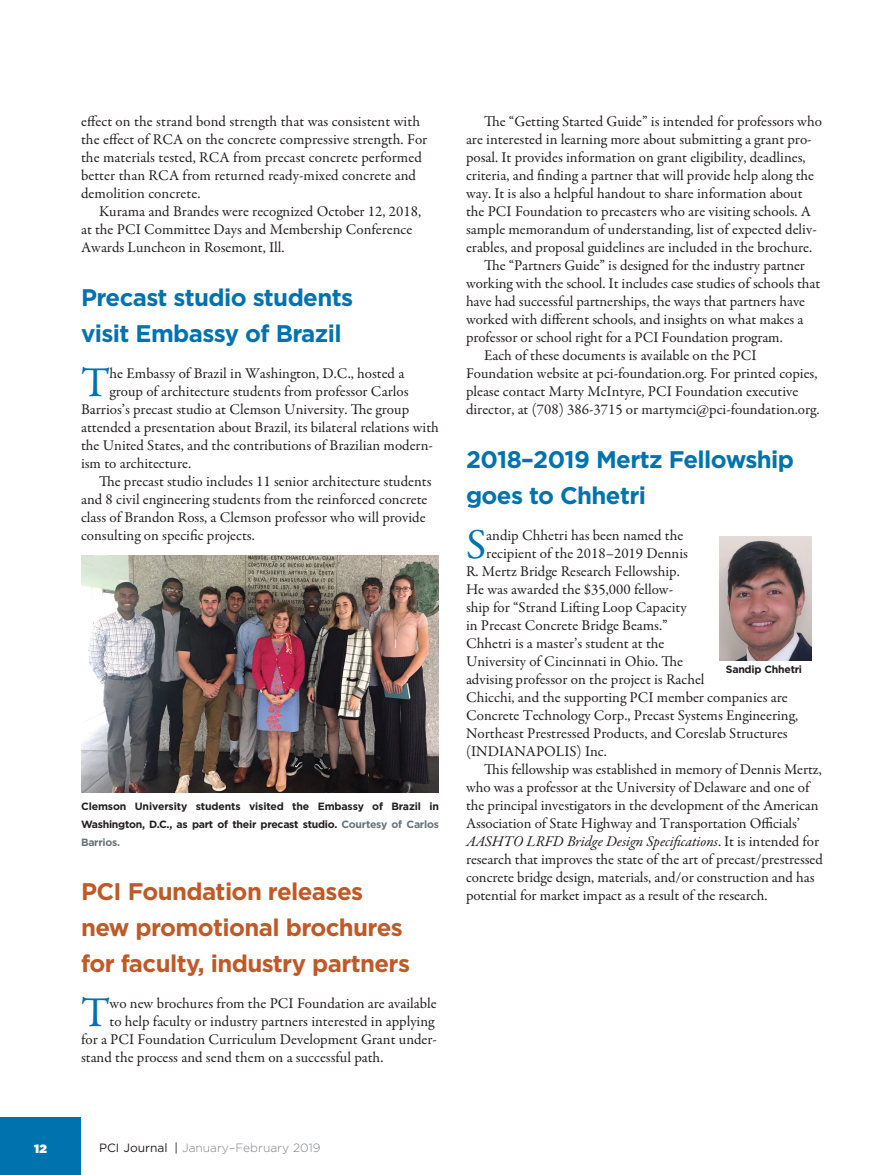
<style>
.page{position:relative;width:878px;height:1175px;background:#fff}
.page>*{position:absolute;margin:0;border:0;box-sizing:border-box;transform-origin:0 0}
.First_drop{font:42.75px "Garamond Premr Pro";color:#0073ae}
.Blue_head_our_member{font:700 24px/36px "Gotham";letter-spacing:-.025em;color:#0073ae}
.Orange_head_our_memb{font:700 24px/36px "Gotham";letter-spacing:-.025em;color:#be5a28}
.Body{font:15px/18px "Garamond Premr Pro";color:#231f20}
.First_drop-2{font:15px "Garamond Premr Pro";color:#231f20}
.t1{font:300 12px "Gotham";color:#808285}
.t2{font:900 12px "Gotham";color:#fff}
.t3{font:700 10.5px/18px "Gotham";letter-spacing:-.025em;color:#231f20;text-align:justify}
.s1{color:#687379}
.s2{font-style:italic}
.s3{font-weight:400;color:#231f20}
</style>
<div class="page">
<div style="left:0;top:1117px;width:81px;height:57px;background:#0073ae"></div>
<img style="left:81px;top:555px;width:358px;height:237px">
<img style="left:720px;top:536px;width:91px;height:124px">
<p class="Body" style="left:81px;top:113px;width:348px">effect on the strand bond strength that was consistent with the effect of RCA on the concrete compressive strength. For the materials tested, RCA from precast concrete performed better than RCA from returned ready-mixed concrete and demolition concrete.</p>
<p class="Body" style="left:81px;top:203px;width:341px;text-indent:18px">Kurama and Brandes were recognized October 12, 2018, at the PCI Committee Days and Membership Conference<br>Awards Luncheon in Rosemont, Ill.</p>
<p class="Blue_head_our_member" style="left:81px;top:279px;width:273px">Precast studio students visit Embassy of Brazil</p>
<p class="First_drop" style="left:81px;top:357px;width:30px">T</p>
<p class="First_drop-2" style="left:110px;top:364px;width:296px">he Embassy of Brazil in Washington, D.C., hosted a</p>
<p class="First_drop-2" style="left:110px;top:382px;width:300px">group of architecture students from professor Carlos</p>
<p class="First_drop-2" style="left:81px;top:400px;width:329px">Barrios’s precast studio at Clemson University. The group</p>
<p class="First_drop-2" style="left:81px;top:418px;width:359px">attended a presentation about Brazil, its bilateral relations with</p>
<p class="First_drop-2" style="left:81px;top:436px;width:353px">the United States, and the contributions of Brazilian modern-</p>
<p class="First_drop-2" style="left:81px;top:454px;width:112px">ism to architecture.</p>
<p class="Body" style="left:81px;top:473px;width:352px;text-indent:18px">The precast studio includes 11 senior architecture students and 8 civil engineering students from the reinforced concrete class of Brandon Ross, a Clemson professor who will provide consulting on specific projects.</p>
<p class="t3" style="left:81px;top:797px;width:359px">Clemson University students visited the Embassy of Brazil in Washington, D.C., as part of their precast studio. <span class="s1">Courtesy of Carlos Barrios.</span></p>
<p class="Orange_head_our_memb" style="left:81px;top:873px;width:330px">PCI Foundation releases new promotional brochures for faculty, industry partners</p>
<p class="First_drop" style="left:81px;top:987px;width:30px">T</p>
<p class="First_drop-2" style="left:110px;top:994px;width:328px">wo new brochures from the PCI Foundation are available</p>
<p class="First_drop-2" style="left:110px;top:1012px;width:326px">to help faculty or industry partners interested in applying</p>
<p class="First_drop-2" style="left:81px;top:1030px;width:357px">for a PCI Foundation Curriculum Development Grant under-</p>
<p class="First_drop-2" style="left:81px;top:1048px;width:304px">stand the process and send them on a successful path.</p>
<p class="Body" style="left:466px;top:113px;width:357px;text-indent:18px">The “Getting Started Guide” is intended for professors who are interested in learning more about submitting a grant pro&shy;posal. It provides information on grant eligibility, deadlines, criteria, and finding a partner that will provide help along the way. It is also a helpful handout to share information about the PCI Foundation to precasters who are visiting schools. A sample memorandum of understanding, list of expected deliv&shy;erables, and proposal guidelines are included in the brochure.</p>
<p class="Body" style="left:466px;top:257px;width:355px;text-indent:18px">The “Partners Guide” is designed for the industry partner working with the school. It includes case studies of schools that have had successful partnerships, the ways that partners have worked with different schools, and insights on what makes a professor or school right for a PCI Foundation program.</p>
<p class="Body" style="left:466px;top:347px;width:355px;text-indent:18px">Each of these documents is available on the PCI Foundation website at pci-foundation.org. For printed copies, please contact Marty McIntyre, PCI Foundation executive director, at (708) 386-3715 or martymci@pci-foundation.org.</p>
<p class="Blue_head_our_member" style="left:466px;top:441px;width:329px">2018–2019 Mertz Fellowship goes to Chhetri</p>
<p class="First_drop" style="left:466px;top:519px;width:22px">S</p>
<p class="First_drop-2" style="left:486px;top:526px;width:198px">andip Chhetri has been named the</p>
<p class="First_drop-2" style="left:486px;top:544px;width:203px">recipient of the 2018–2019 Dennis</p>
<p class="First_drop-2" style="left:466px;top:562px;width:215px">R. Mertz Bridge Research Fellowship.</p>
<p class="First_drop-2" style="left:466px;top:580px;width:209px">He was awarded the $35,000 fellow-</p>
<p class="First_drop-2" style="left:466px;top:598px;width:222px">ship for “Strand Lifting Loop Capacity</p>
<p class="First_drop-2" style="left:466px;top:616px;width:203px">in Precast Concrete Bridge Beams.”</p>
<p class="First_drop-2" style="left:466px;top:634px;width:200px">Chhetri is a master’s student at the</p>
<p class="First_drop-2" style="left:466px;top:652px;width:219px">University of Cincinnati in Ohio. The</p>
<p class="First_drop-2" style="left:466px;top:670px;width:240px">advising professor on the project is Rachel</p>
<p class="First_drop-2" style="left:466px;top:688px;width:323px">Chicchi, and the supporting PCI member companies are</p>
<p class="First_drop-2" style="left:466px;top:706px;width:333px">Concrete Technology Corp., Precast Systems Engineering,</p>
<p class="First_drop-2" style="left:466px;top:724px;width:323px">Northeast Prestressed Products, and Coreslab Structures</p>
<p class="First_drop-2" style="left:466px;top:742px;width:142px">(INDIANAPOLIS) Inc.</p>
<p class="Body" style="left:466px;top:761px;width:358px;text-indent:18px">This fellowship was established in memory of Dennis Mertz, who was a professor at the University of Delaware and one of the principal investigators in the development of the American Association of State Highway and Transportation Officials’ <span class="s2">AASHTO LRFD Bridge Design Specifications</span>. It is intended for research that improves the state of the art of precast/prestressed concrete bridge design, materials, and/or construction and has potential for market impact as a result of the research.</p>
<p class="t3" style="left:726px;top:660px;width:78px">Sandip Chhetri</p>
<p class="t2" style="left:34px;top:1139px;width:14px">12</p>
<p class="t1" style="left:99px;top:1140px;width:223px"><span class="s3">PCI Journal</span> <span class="s3">|</span> January–February 2019</p>
</div>
